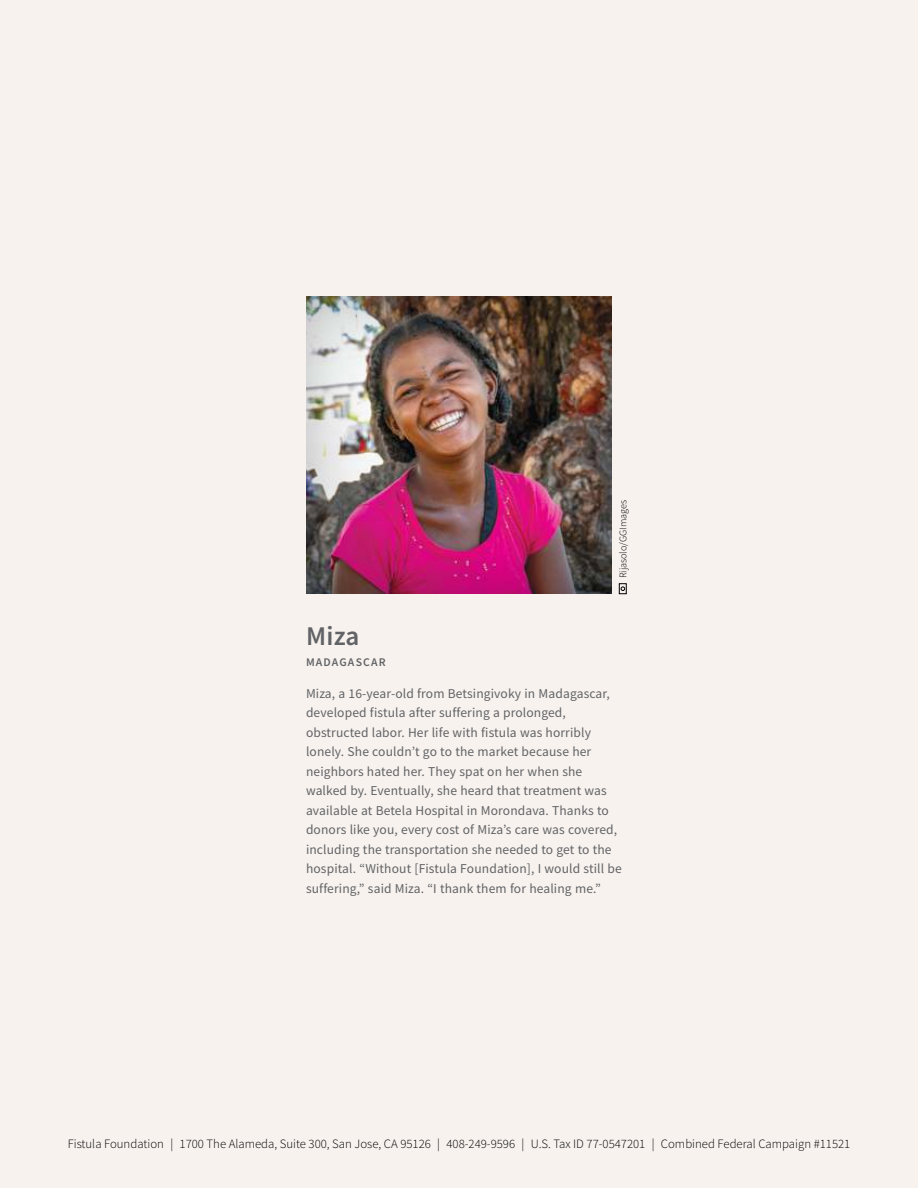
<style>
.page{position:relative;width:918px;height:1188px;background:#f7f2ee}
.page>*{position:absolute;margin:0;border:0;box-sizing:border-box;transform-origin:0 0}
.t1{font:600 27px "Source Sans Pro";color:#626366}
.t2{font:13.5px/19.5px "Source Sans Pro";letter-spacing:.01em;color:#626366}
.t3{font:300 12.75px "Source Sans Pro";color:#000}
.t4{font:600 11.7px "Source Sans Pro";letter-spacing:.1em;color:#626366}
.t5{font:300 10.2px "Source Sans Pro";color:#000}
</style>
<div class="page">
<img style="left:306px;top:297px;width:306px;height:297px">
<div style="left:619px;top:583px;width:8px;height:11px;border:1px solid #000"></div>
<svg style="left:621px;top:587px;width:4px;height:4px"></svg>
<p class="t5" style="left:619px;top:578px;width:80px;rotate:-90deg">Rijasolo/GGImages</p>
<h1 class="t1" style="left:306px;top:626px;width:55px">Miza</h1>
<p class="t4" style="left:306px;top:658px;width:81px">MADAGASCAR</p>
<p class="t2" style="left:306px;top:685px;width:317px">Miza, a 16-year-old from Betsingivoky in Madagascar, developed fistula after suffering a prolonged, obstructed labor. Her life with fistula was horribly lonely. She couldn’t go to the market because her neighbors hated her. They spat on her when she walked by. Eventually, she heard that treatment was available at Betela Hospital in Morondava. Thanks to donors like you, every cost of Miza’s care was covered, including the transportation she needed to get to the hospital. “Without [Fistula Foundation], I would still be suffering,” said Miza. “I thank them for healing me.”</p>
<p class="t3" style="left:68px;top:1138px;width:784px">Fistula Foundation | 1700 The Alameda, Suite 300, San Jose, CA 95126 | 408-249-9596 | U.S. Tax ID 77-0547201 | Combined Federal Campaign #11521</p>
</div>
